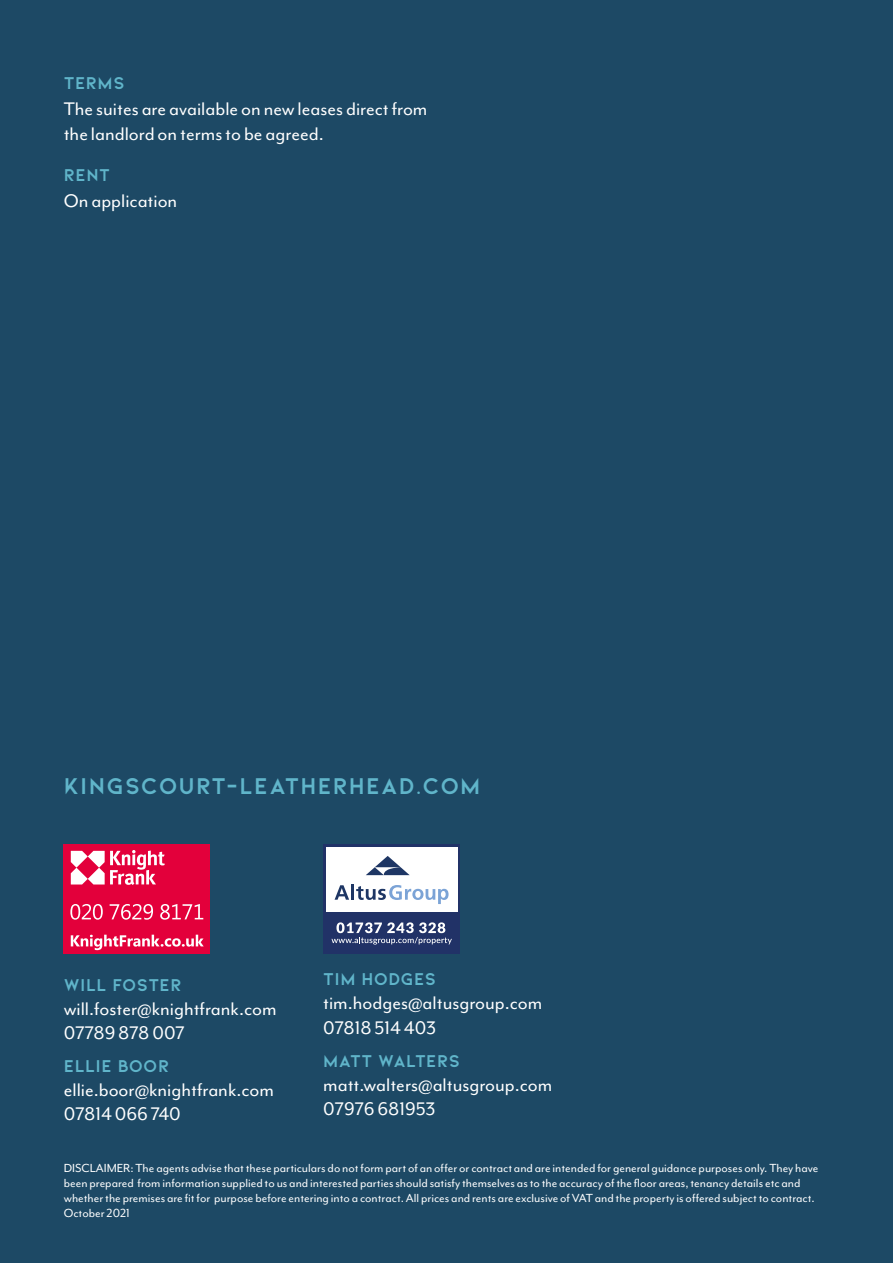
<style>
.page{position:relative;width:893px;height:1263px;background:#1d4965}
.page>*{position:absolute;margin:0;border:0;box-sizing:border-box;transform-origin:0 0}
.t1{font:700 24px "Kiona";letter-spacing:.05em;color:#60b5ca}
.t2{font:21px/24px "Mr Eaves Mod OT";color:#fff}
.t3{font:700 18px "Kiona";letter-spacing:.025em;color:#60b5ca}
.t4{font:13.5px/15px "Mr Eaves Mod OT";color:#fff}
</style>
<div class="page">
<div style="left:64px;top:844px;width:146px;height:109px;background:#e3003b"></div>
<svg style="left:71px;top:850px;width:94px;height:35px"></svg>
<svg style="left:71px;top:935px;width:133px;height:15px"></svg>
<svg style="left:70px;top:904px;width:33px;height:16px"></svg>
<svg style="left:110px;top:904px;width:43px;height:16px"></svg>
<svg style="left:160px;top:904px;width:43px;height:16px"></svg>
<div style="left:323px;top:844px;width:137px;height:109px;background:#213267"></div>
<div style="left:326px;top:848px;width:131px;height:64px;background:#fff"></div>
<svg style="left:335px;top:885px;width:14px;height:15px"></svg>
<hr style="left:351px;top:884px;width:3px;height:16px;background:#1e3664">
<svg style="left:356px;top:885px;width:93px;height:19px"></svg>
<svg style="left:366px;top:856px;width:44px;height:19px"></svg>
<svg style="left:331px;top:922px;width:121px;height:22px"></svg>
<h3 class="t3" style="left:64px;top:72px;width:62px">TERMS</h3>
<h2 class="t2" style="left:64px;top:96px;width:365px;line-height:25.5px">The suites are available on new leases direct from the landlord on terms to be agreed.</h2>
<h3 class="t3" style="left:64px;top:164px;width:48px">RENT</h3>
<h2 class="t2" style="left:64px;top:189px;width:115px">On application</h2>
<h1 class="t1" style="left:64px;top:772px;width:418px">KINGSCOURT-LEATHERHEAD.COM</h1>
<h3 class="t3" style="left:64px;top:974px;width:119px">WILL FOSTER</h3>
<h2 class="t2" style="left:64px;top:997px;width:214px">will.foster@knightfrank.com<br>07789 878 007</h2>
<h3 class="t3" style="left:64px;top:1055px;width:107px">ELLIE BOOR</h3>
<h2 class="t2" style="left:64px;top:1078px;width:212px">ellie.boor@knightfrank.com<br>07814 066 740</h2>
<h3 class="t3" style="left:323px;top:968px;width:114px">TIM HODGES</h3>
<h2 class="t2" style="left:323px;top:990px;width:221px;line-height:25.5px">tim.hodges@altusgroup.com<br>07818 514 403</h2>
<h3 class="t3" style="left:323px;top:1050px;width:138px">MATT WALTERS</h3>
<h2 class="t2" style="left:323px;top:1073px;width:231px">matt.walters@altusgroup.com<br>07976 681953</h2>
<p class="t4" style="left:64px;top:1161px;width:756px">DISCLAIMER: The agents advise that these particulars do not form part of an offer or contract and are intended for general guidance purposes only. They have been prepared from information supplied to us and interested parties should satisfy themselves as to the accuracy of the floor areas, tenancy details etc and whether the premises are fit for purpose before entering into a contract. All prices and rents are exclusive of VAT and the property is offered subject to contract.<br>October 2021</p>
</div>
